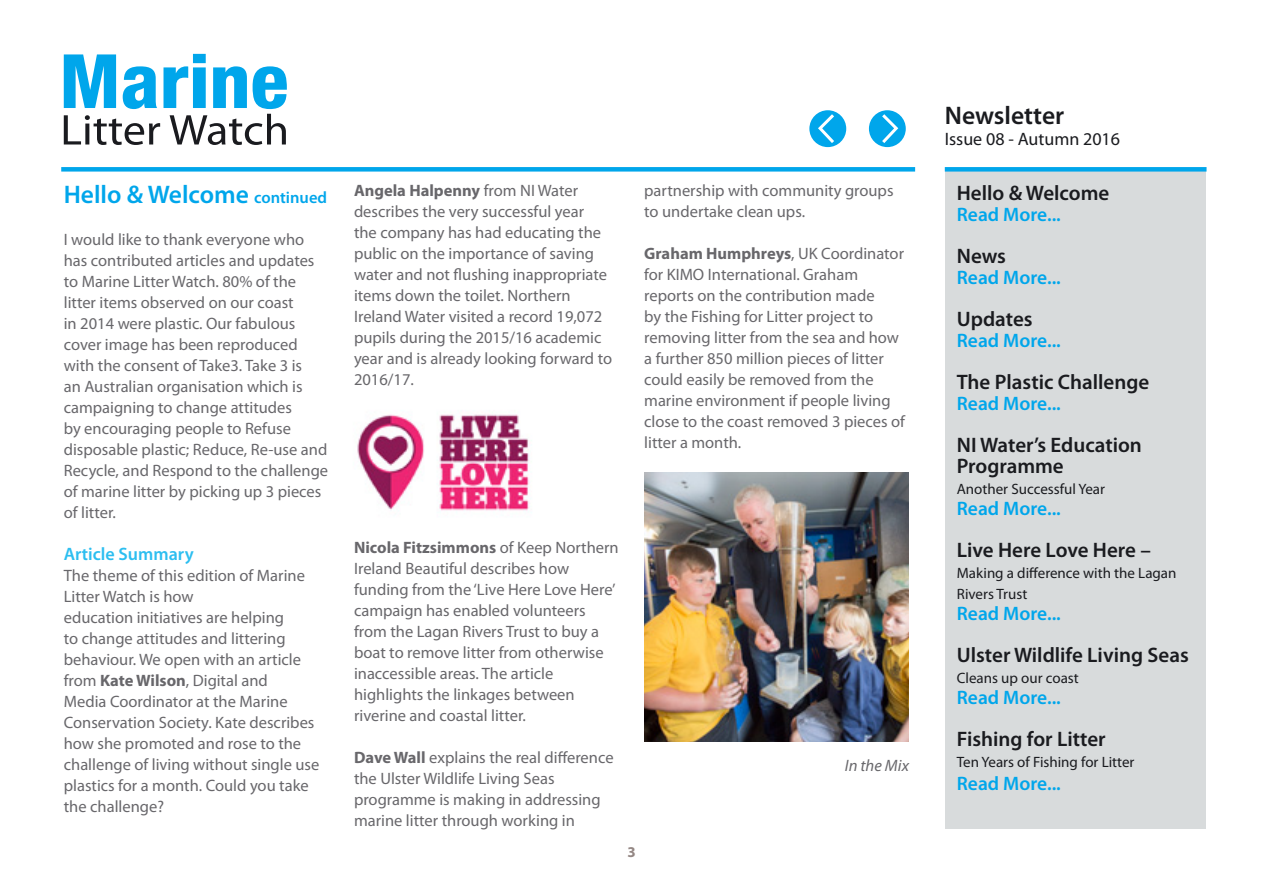
<style>
.page{position:relative;width:1263px;height:893px;background:#fff}
.page>*{position:absolute;margin:0;border:0;box-sizing:border-box;transform-origin:0 0}
.Paragraph_Style_1{font:600 25.5px "Myriad Pro";color:#00a6eb}
.t1{font:600 25.5px "Myriad Pro";color:#1a1b1f}
.t2{font:600 21px/21px "Myriad Pro";color:#1a1b1f}
.t3{font:600 19.5px "Myriad Pro";color:#00a6eb}
.t4{font:18px "Myriad Pro";color:#1a1b1f}
.Body_text{font:600 18px "Myriad Pro";color:#2cbef0}
.Body_text-2{font:16.5px/21px "Myriad Pro";color:#68676b}
.Paragraph_Style_1-2{font:16.5px/21px "Myriad Pro";color:#68676b}
.Body_text-3{font:italic 16.5px "Myriad Pro";color:#68676b}
.t5{font:15px/21px "Myriad Pro";color:#1a1b1f}
.t6{font:700 15px "Myriad Pro";color:#948784}
.s1{font-size:16.5px}
.s2{font-weight:700}
</style>
<div class="page">
<div style="left:945px;top:169px;width:261px;height:660px;background:#d8dbdc"></div>
<div style="left:61px;top:167px;width:854px;height:5px;background:#00a6eb"></div>
<div style="left:945px;top:167px;width:261px;height:5px;background:#00a6eb"></div>
<svg style="left:64px;top:54px;width:223px;height:91px"></svg>
<div style="left:809px;top:110px;width:37px;height:37px;background:#00a6eb;border-radius:50%"></div>
<svg style="left:816px;top:111px;width:21px;height:35px"></svg>
<div style="left:869px;top:110px;width:37px;height:37px;background:#00a6eb;border-radius:50%"></div>
<svg style="left:879px;top:111px;width:21px;height:35px"></svg>
<img style="left:644px;top:472px;width:265px;height:269px">
<img style="left:357px;top:412px;width:173px;height:99px">
<p class="Paragraph_Style_1" style="left:64px;top:178px;width:265px">Hello &amp; Welcome <span class="s1">continued</span></p>
<p class="Paragraph_Style_1-2" style="left:64px;top:229px;width:266px">I would like to thank everyone who has contributed articles and updates to Marine Litter Watch. 80% of the litter items observed on our coast<br>in 2014 were plastic. Our fabulous cover image has been reproduced with the consent of Take3. Take 3 is<br>an Australian organisation which is campaigning to change attitudes<br>by encouraging people to Refuse disposable plastic; Reduce, Re-use and Recycle, and Respond to the challenge of marine litter by picking up 3 pieces of litter.</p>
<p class="Body_text" style="left:64px;top:543px;width:131px">Article Summary</p>
<p class="Body_text-2" style="left:64px;top:565px;width:243px">The theme of this edition of Marine<br>Litter Watch is how</p>
<p class="Body_text-2" style="left:64px;top:607px;width:222px">education initiatives are helping</p>
<p class="Body_text-2" style="left:64px;top:628px;width:223px">to change attitudes and littering</p>
<p class="Body_text-2" style="left:64px;top:649px;width:257px">behaviour. We open with an article from <span class="s2">Kate Wilson</span>, Digital and<br>Media Coordinator at the Marine<br>Conservation Society. Kate describes how she promoted and rose to the challenge of living without single use plastics for a month. Could you take the challenge?</p>
<p class="Body_text-2" style="left:354px;top:180px;width:260px"><span class="s2">Angela Halpenny</span> from NI Water describes the very successful year<br>the company has had educating the public on the importance of saving water and not flushing inappropriate items down the toilet. Northern<br>Ireland Water visited a record 19,072 pupils during the 2015/16 academic year and is already looking forward to<br>2016/17.</p>
<p class="Body_text-2" style="left:644px;top:180px;width:251px">partnership with community groups to undertake clean ups.</p>
<p class="Body_text-2" style="left:644px;top:243px;width:262px"><span class="s2">Graham Humphreys</span>, UK Coordinator for KIMO International. Graham reports on the contribution made<br>by the Fishing for Litter project to removing litter from the sea and how a further 850 million pieces of litter could easily be removed from the marine environment if people living close to the coast removed 3 pieces of litter a month.</p>
<p class="Body_text-2" style="left:354px;top:537px;width:266px"><span class="s2">Nicola Fitzsimmons</span> of Keep Northern Ireland Beautiful describes how funding from the ‘Live Here Love Here’ campaign has enabled volunteers from the Lagan Rivers Trust to buy a boat to remove litter from otherwise inaccessible areas. The article highlights the linkages between riverine and coastal litter.</p>
<p class="Body_text-2" style="left:354px;top:747px;width:261px"><span class="s2">Dave Wall</span> explains the real difference the Ulster Wildlife Living Seas programme is making in addressing marine litter through working in</p>
<p class="t6" style="left:627px;top:843px;width:10px">3</p>
<p class="Body_text-3" style="left:845px;top:755px;width:66px">In the Mix</p>
<h1 class="t1" style="left:945px;top:99px;width:121px">Newsletter</h1>
<p class="t4" style="left:945px;top:128px;width:177px">Issue 08 - Autumn 2016</p>
<p class="t2" style="left:957px;top:182px;width:154px">Hello &amp; Welcome</p>
<p class="t3" style="left:957px;top:202px;width:106px">Read More...</p>
<p class="t2" style="left:957px;top:245px;width:51px">News</p>
<p class="t3" style="left:957px;top:265px;width:106px">Read More...</p>
<p class="t2" style="left:957px;top:308px;width:77px">Updates</p>
<p class="t3" style="left:957px;top:328px;width:106px">Read More...</p>
<p class="t2" style="left:957px;top:371px;width:194px">The Plastic Challenge</p>
<p class="t3" style="left:957px;top:391px;width:106px">Read More...</p>
<p class="t2" style="left:957px;top:434px;width:187px">NI Water’s Education<br>Programme</p>
<p class="t5" style="left:957px;top:478px;width:150px">Another Successful Year</p>
<p class="t3" style="left:957px;top:496px;width:106px">Read More...</p>
<p class="t2" style="left:957px;top:539px;width:196px">Live Here Love Here –</p>
<p class="t5" style="left:957px;top:562px;width:221px">Making a difference with the Lagan<br>Rivers Trust</p>
<p class="t3" style="left:957px;top:601px;width:106px">Read More...</p>
<p class="t2" style="left:957px;top:644px;width:233px">Ulster Wildlife Living Seas</p>
<p class="t5" style="left:957px;top:667px;width:123px">Cleans up our coast</p>
<p class="t3" style="left:957px;top:685px;width:106px">Read More...</p>
<p class="t2" style="left:957px;top:728px;width:150px">Fishing for Litter</p>
<p class="t5" style="left:957px;top:751px;width:179px">Ten Years of Fishing for Litter</p>
<p class="t3" style="left:957px;top:771px;width:106px">Read More...</p>
</div>
